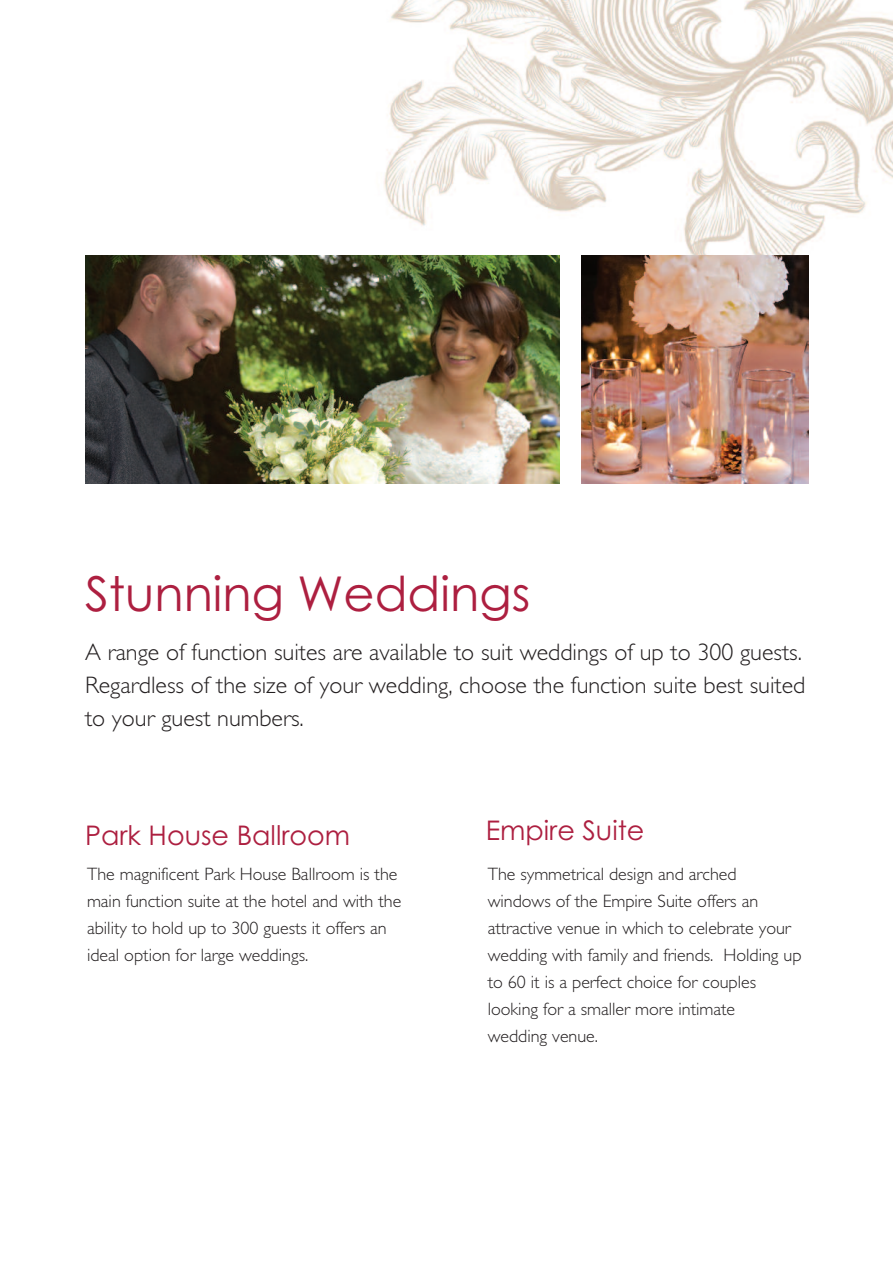
<style>
.page{position:relative;width:893px;height:1263px;background:#fff}
.page>*{position:absolute;margin:0;border:0;box-sizing:border-box;transform-origin:0 0}
.t1{font:48px "Century Gothic";color:#ad1f40}
.t2{font:27px "Century Gothic";color:#ad1f40}
.t3{font:300 24px/33px "Gill Sans";color:#231f20}
.t4{font:300 18px/27px "Gill Sans";color:#231f20}
</style>
<div class="page">
<img style="left:384px;top:0;width:509px;height:296px">
<img style="left:582px;top:255px;width:226px;height:229px">
<img style="left:85px;top:255px;width:475px;height:229px">
<h1 class="t1" style="left:85px;top:567px;width:447px">Stunning Weddings</h1>
<h3 class="t3" style="left:85px;top:635px;width:722px">A range of function suites are available to suit weddings of up to 300 guests.<br>Regardless of the size of your wedding, choose the function suite best suited to your guest numbers.</h3>
<h2 class="t2" style="left:85px;top:820px;width:267px">Park House Ballroom</h2>
<h2 class="t2" style="left:486px;top:815px;width:160px">Empire Suite</h2>
<p class="t4" style="left:87px;top:860px;width:316px">The magnificent Park House Ballroom is the main function suite at the hotel and with the ability to hold up to 300 guests it offers an ideal option for large weddings.</p>
<p class="t4" style="left:488px;top:860px;width:315px">The symmetrical design and arched windows of the Empire Suite offers an attractive venue in which to celebrate your wedding with family and friends. Holding up to 60 it is a perfect choice for couples looking for a smaller more intimate<br>wedding venue.</p>
</div>
